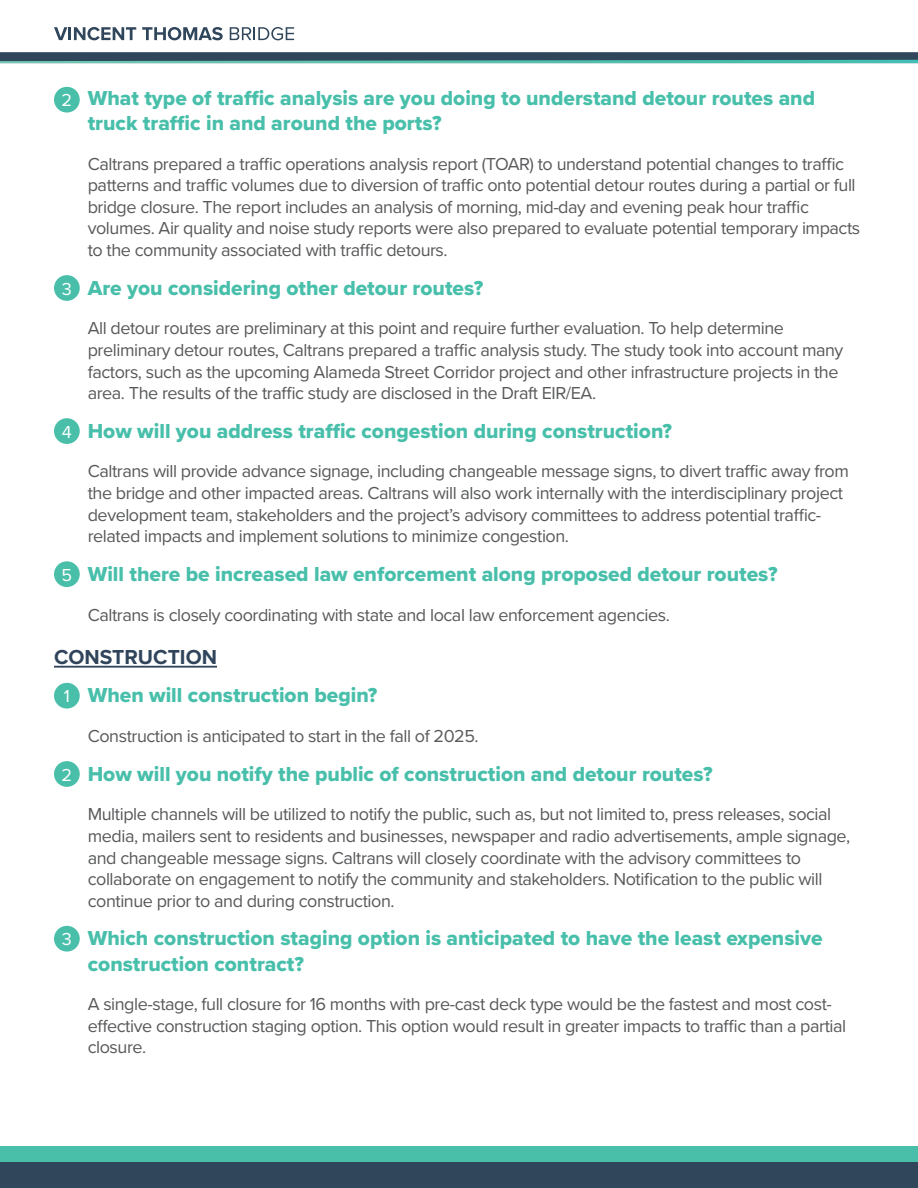
<style>
.page{position:relative;width:918px;height:1188px;background:#fff}
.page>*{position:absolute;margin:0;border:0;box-sizing:border-box;transform-origin:0 0}
.t1{font:21px/25.2px "Proxima Nova Extrabld";color:#48bfaa}
.t2{font:700 21px "Proxima Nova";color:#30455c}
.t3{font:18px/21.6px "Proxima Nova";letter-spacing:-.025em;color:#58595b}
.t4{font:18px "Proxima Nova";color:#fff}
</style>
<div class="page">
<div style="left:0;top:1146px;width:918px;height:42px;background:#49bfaa"></div>
<div style="left:0;top:1162px;width:918px;height:26px;background:#30465b"></div>
<svg style="left:0;top:52px;width:918px;height:11px;background:#3c6570"></svg>
<svg style="left:54px;top:27px;width:82px;height:13px"></svg>
<svg style="left:142px;top:27px;width:81px;height:13px"></svg>
<svg style="left:230px;top:27px;width:64px;height:13px"></svg>
<hr style="left:54px;top:666px;width:163px;height:2px;background:#30455c">
<div style="left:54px;top:87px;width:26px;height:26px;background:#49bfaa;border-radius:50%"></div>
<div style="left:54px;top:275px;width:26px;height:26px;background:#49bfaa;border-radius:50%"></div>
<div style="left:54px;top:418px;width:26px;height:26px;background:#49bfaa;border-radius:50%"></div>
<div style="left:54px;top:561px;width:26px;height:26px;background:#49bfaa;border-radius:50%"></div>
<div style="left:54px;top:683px;width:26px;height:26px;background:#49bfaa;border-radius:50%"></div>
<div style="left:54px;top:761px;width:26px;height:26px;background:#49bfaa;border-radius:50%"></div>
<div style="left:54px;top:926px;width:26px;height:26px;background:#49bfaa;border-radius:50%"></div>
<p class="t1" style="left:88px;top:85px;width:729px">What type of traffic analysis are you doing to understand detour routes and truck traffic in and around the ports?</p>
<p class="t3" style="left:88px;top:152px;width:774px">Caltrans prepared a traffic operations analysis report (TOAR) to understand potential changes to traffic patterns and traffic volumes due to diversion of traffic onto potential detour routes during a partial or full bridge closure. The report includes an analysis of morning, mid-day and evening peak hour traffic volumes. Air quality and noise study reports were also prepared to evaluate potential temporary impacts to the community associated with traffic detours.</p>
<p class="t1" style="left:88px;top:275px;width:397px">Are you considering other detour routes?</p>
<p class="t3" style="left:88px;top:317px;width:757px">All detour routes are preliminary at this point and require further evaluation. To help determine preliminary detour routes, Caltrans prepared a traffic analysis study. The study took into account many factors, such as the upcoming Alameda Street Corridor project and other infrastructure projects in the area. The results of the traffic study are disclosed in the Draft EIR/EA.</p>
<p class="t1" style="left:88px;top:418px;width:586px">How will you address traffic congestion during construction?</p>
<p class="t3" style="left:88px;top:460px;width:763px">Caltrans will provide advance signage, including changeable message signs, to divert traffic away from the bridge and other impacted areas. Caltrans will also work internally with the interdisciplinary project development team, stakeholders and the project’s advisory committees to address potential traffic&shy;related impacts and implement solutions to minimize congestion.</p>
<p class="t1" style="left:88px;top:561px;width:691px">Will there be increased law enforcement along proposed detour routes?</p>
<p class="t3" style="left:88px;top:603px;width:584px">Caltrans is closely coordinating with state and local law enforcement agencies.</p>
<p class="t2" style="left:54px;top:641px;width:165px">CONSTRUCTION</p>
<p class="t1" style="left:88px;top:683px;width:291px">When will construction begin?</p>
<p class="t3" style="left:88px;top:724px;width:392px">Construction is anticipated to start in the fall of 2025.</p>
<p class="t1" style="left:88px;top:761px;width:627px">How will you notify the public of construction and detour routes?</p>
<p class="t3" style="left:88px;top:803px;width:764px">Multiple channels will be utilized to notify the public, such as, but not limited to, press releases, social media, mailers sent to residents and businesses, newspaper and radio advertisements, ample signage, and changeable message signs. Caltrans will closely coordinate with the advisory committees to collaborate on engagement to notify the community and stakeholders. Notification to the public will continue prior to and during construction.</p>
<p class="t1" style="left:88px;top:926px;width:736px">Which construction staging option is anticipated to have the least expensive construction contract?</p>
<p class="t3" style="left:88px;top:993px;width:760px">A single-stage, full closure for 16 months with pre-cast deck type would be the fastest and most cost&shy;effective construction staging option. This option would result in greater impacts to traffic than a partial closure.</p>
<p class="t4" style="left:62px;top:87px;width:12px">2</p>
<p class="t4" style="left:62px;top:275px;width:12px">3</p>
<p class="t4" style="left:62px;top:418px;width:12px">4</p>
<p class="t4" style="left:62px;top:561px;width:12px">5</p>
<p class="t4" style="left:64px;top:683px;width:8px">1</p>
<p class="t4" style="left:62px;top:761px;width:12px">2</p>
<p class="t4" style="left:62px;top:926px;width:12px">3</p>
</div>
